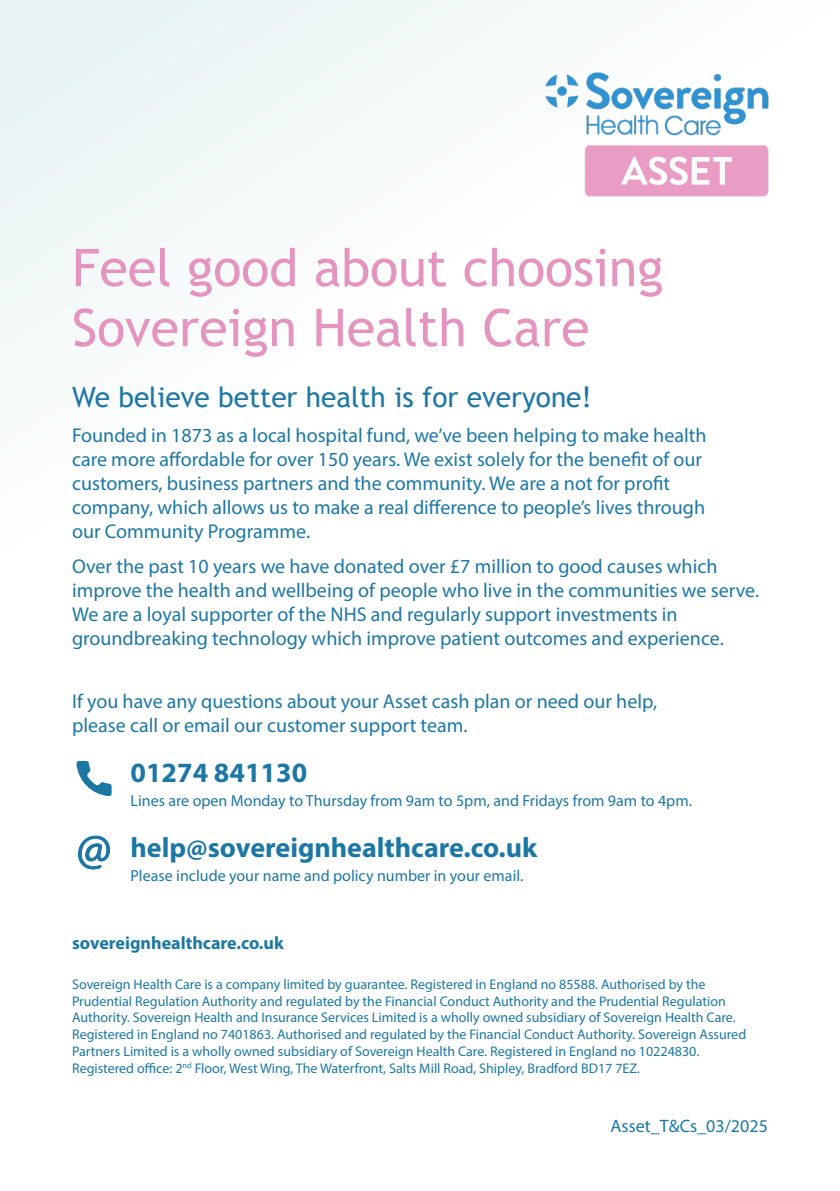
<style>
.page{position:relative;width:840px;height:1191px;background:#fff}
.page>*{position:absolute;margin:0;border:0;box-sizing:border-box;transform-origin:0 0}
.t1{font:52px/60px "Trebuchet MS";color:#e594bf}
.t2{font:700 28px "Myriad Pro";color:#1d77a4}
.t3{font:28px "Trebuchet MS";color:#1d77a4}
.t4{font:20px/24px "Myriad Pro";color:#1d77a4}
.t5{font:700 18px "Myriad Pro";color:#1d77a4}
.t6{font:18px "Myriad Pro";color:#1d77a4}
.t7{font:16px "Myriad Pro";color:#1d77a4}
.t8{font:14px/16.8px "Myriad Pro";color:#1d77a4}
</style>
<div class="page">
<div style="left:0;top:0;width:839px;height:1191px;background:linear-gradient(to bottom,#f6fafa,#fff)"></div>
<svg style="left:78px;top:835px;width:32px;height:34px"></svg>
<svg style="left:76px;top:761px;width:36px;height:35px"></svg>
<img style="left:539px;top:62px;width:240px;height:142px">
<h1 class="t1" style="left:72px;top:238px;width:592px">Feel good about choosing<br>Sovereign Health Care</h1>
<h2 class="t3" style="left:72px;top:380px;width:521px">We believe better health is for everyone!</h2>
<p class="t4" style="left:72px;top:423px;width:635px">Founded in 1873 as a local hospital fund, we’ve been helping to make health care more affordable for over 150 years. We exist solely for the benefit of our customers, business partners and the community. We are a not for profit company, which allows us to make a real difference to people’s lives through our Community Programme.</p>
<p class="t4" style="left:72px;top:554px;width:688px">Over the past 10 years we have donated over £7 million to good causes which improve the health and wellbeing of people who live in the communities we serve.<br>We are a loyal supporter of the NHS and regularly support investments in groundbreaking technology which improve patient outcomes and experience.</p>
<p class="t4" style="left:72px;top:689px;width:586px">If you have any questions about your Asset cash plan or need our help, please call or email our customer support team.</p>
<h2 class="t2" style="left:130px;top:754px;width:178px">01274 841130</h2>
<p class="t7" style="left:130px;top:791px;width:562px">Lines are open Monday to Thursday from 9am to 5pm, and Fridays from 9am to 4pm.</p>
<h2 class="t2" style="left:130px;top:829px;width:408px">help@sovereignhealthcare.co.uk</h2>
<p class="t7" style="left:130px;top:866px;width:394px">Please include your name and policy number in your email.</p>
<p class="t5" style="left:72px;top:931px;width:213px">sovereignhealthcare.co.uk</p>
<p class="t8" style="left:72px;top:975px;width:675px">Sovereign Health Care is a company limited by guarantee. Registered in England no 85588. Authorised by the Prudential Regulation Authority and regulated by the Financial Conduct Authority and the Prudential Regulation Authority. Sovereign Health and Insurance Services Limited is a wholly owned subsidiary of Sovereign Health Care.<br>Registered in England no 7401863. Authorised and regulated by the Financial Conduct Authority. Sovereign Assured Partners Limited is a wholly owned subsidiary of Sovereign Health Care. Registered in England no 10224830.<br>Registered office: 2<sup>nd</sup> Floor, West Wing, The Waterfront, Salts Mill Road, Shipley, Bradford BD17 7EZ.</p>
<p class="t6" style="left:610px;top:1115px;width:159px">Asset_T&amp;Cs_03/2025</p>
</div>
